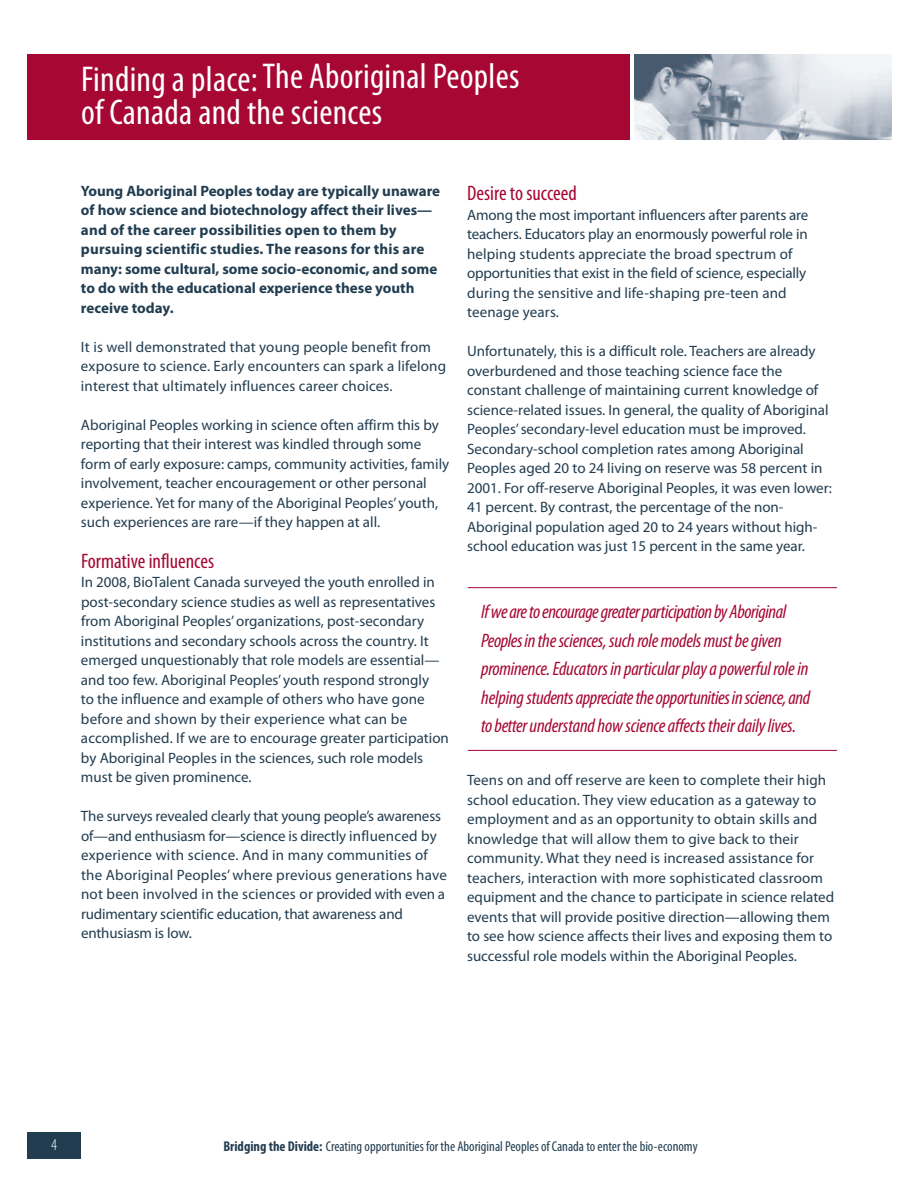
<style>
.page{position:relative;width:918px;height:1188px;background:#fff}
.page>*{position:absolute;margin:0;border:0;box-sizing:border-box;transform-origin:0 0}
.t1{font:condensed 36px/36px "Myriad Pro";letter-spacing:.005em;color:#fff}
.t2{font:condensed 21px "Myriad Pro";color:#a60733}
.t3{font:italic condensed 19.5px/28.5px "Myriad Pro";letter-spacing:-.01em;color:#a60733}
.t4{font:300 condensed 16.5px "Myriad Pro";color:#fff}
.t5{font:15px/19.5px "Myriad Pro";color:#223d50}
.t6{font:700 15px/19.5px "Myriad Pro";color:#223d50}
.t7{font:condensed 14.25px "Myriad Pro";color:#223d50}
.s1{font-weight:700}
</style>
<div class="page">
<div style="left:27px;top:1132px;width:54px;height:28px;background:#223d50"></div>
<div style="left:27px;top:54px;width:603px;height:86px;background:#a60733"></div>
<img style="left:634px;top:54px;width:258px;height:86px">
<hr style="left:468px;top:587px;width:369px;height:1px;background:#a60733">
<hr style="left:468px;top:750px;width:369px;height:1px;background:#a60733">
<h1 class="t1" style="left:81px;top:61px;width:440px">Finding a place:The Aboriginal Peoples of Canada and the sciences</h1>
<p class="t6" style="left:81px;top:182px;width:361px">Young Aboriginal Peoples today are typically unaware of how science and biotechnology affect their lives— and of the career possibilities open to them by pursuing scientific studies. The reasons for this are many: some cultural, some socio-economic, and some to do with the educational experience these youth receive today.</p>
<p class="t5" style="left:81px;top:338px;width:367px">It is well demonstrated that young people benefit from exposure to science. Early encounters can spark a lifelong interest that ultimately influences career choices.</p>
<p class="t5" style="left:81px;top:416px;width:370px">Aboriginal Peoples working in science often affirm this by reporting that their interest was kindled through some form of early exposure: camps, community activities, family involvement, teacher encouragement or other personal experience. Yet for many of the Aboriginal Peoples’ youth, such experiences are rare—if they happen at all.</p>
<h2 class="t2" style="left:81px;top:553px;width:135px">Formative influences</h2>
<p class="t5" style="left:81px;top:574px;width:369px">In 2008, BioTalent Canada surveyed the youth enrolled in post-secondary science studies as well as representatives from Aboriginal Peoples’organizations, post-secondary institutions and secondary schools across the country. It emerged unquestionably that role models are essential— and too few. Aboriginal Peoples’ youth respond strongly<br>to the influence and example of others who have gone before and shown by their experience what can be accomplished. If we are to encourage greater participation by Aboriginal Peoples in the sciences, such role models must be given prominence.</p>
<p class="t5" style="left:81px;top:808px;width:367px">The surveys revealed clearly that young people’s awareness of—and enthusiasm for—science is directly influenced by experience with science. And in many communities of the Aboriginal Peoples’ where previous generations have not been involved in the sciences or provided with even a rudimentary scientific education, that awareness and enthusiasm is low.</p>
<h2 class="t2" style="left:467px;top:186px;width:111px">Desire to succeed</h2>
<p class="t5" style="left:467px;top:206px;width:343px">Among the most important influencers after parents are teachers. Educators play an enormously powerful role in helping students appreciate the broad spectrum of opportunities that exist in the field of science, especially during the sensitive and life-shaping pre-teen and teenage years.</p>
<p class="t5" style="left:467px;top:343px;width:366px">Unfortunately, this is a difficult role. Teachers are already overburdened and those teaching science face the constant challenge of maintaining current knowledge of science-related issues. In general, the quality of Aboriginal Peoples’secondary-level education must be improved.<br>Secondary-school completion rates among Aboriginal Peoples aged 20 to 24 living on reserve was 58 percent in 2001. For off-reserve Aboriginal Peoples, it was even lower:<br>41 percent. By contrast, the percentage of the non-Aboriginal population aged 20 to 24 years without high&shy;school education was just 15 percent in the same year.</p>
<p class="t3" style="left:481px;top:599px;width:331px">IfwearetoencouragegreaterparticipationbyAboriginal Peoplesinthesciences,suchrolemodelsmustbegiven prominence.Educatorsinparticularplayapowerful rolein helpingstudentsappreciatetheopportunitiesinscience,and tobetterunderstandhowscienceaffectstheirdailylives.</p>
<p class="t5" style="left:467px;top:772px;width:369px">Teens on and off reserve are keen to complete their high school education. They view education as a gateway to employment and as an opportunity to obtain skills and knowledge that will allow them to give back to their community. What they need is increased assistance for teachers, interaction with more sophisticated classroom equipment and the chance to participate in science related events that will provide positive direction—allowing them to see how science affects their lives and exposing them to successful role models within the Aboriginal Peoples.</p>
<p class="t4" style="left:51px;top:1139px;width:7px">4</p>
<p class="t7" style="left:223px;top:1141px;width:476px"><span class="s1">Bridging the Divide:</span> Creating opportunities for the Aboriginal Peoples of Canada to enter the bio-economy</p>
</div>
